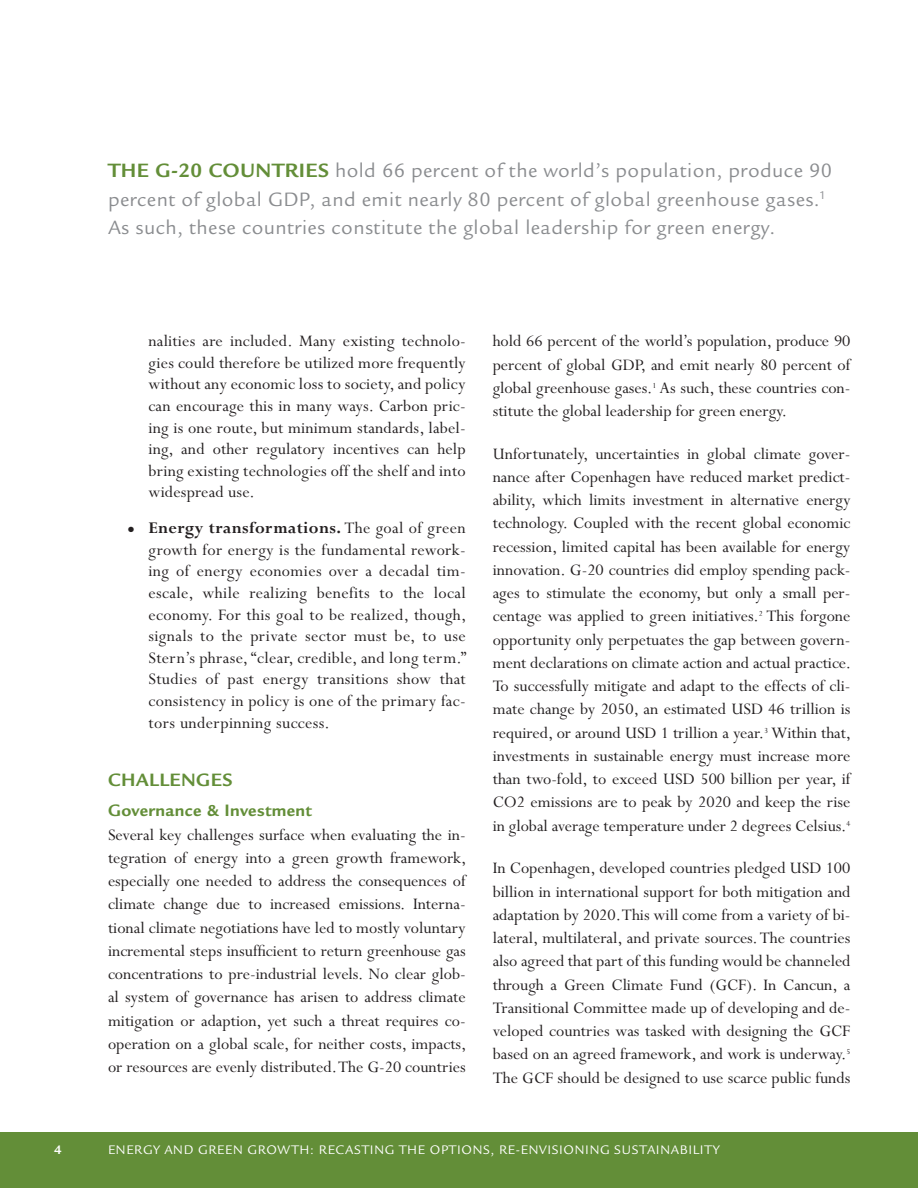
<style>
.page{position:relative;width:918px;height:1188px;background:#fff}
.page>*{position:absolute;margin:0;border:0;box-sizing:border-box;transform-origin:0 0}
.Pull_Quote{font:21px/28.5px "Legacy Sans";letter-spacing:.02em;color:#8a8c8f}
._1{font:700 19.5px "Legacy Sans";letter-spacing:.02em;color:#638e38}
.Text{font:18px/23.2px "Perpetua";color:#231f20;text-align:justify}
.Bulleted_List{font:18px/21.6px "Perpetua";letter-spacing:.02em;color:#231f20;text-align:justify}
._2{font:700 18px "Legacy Sans";letter-spacing:.02em;color:#638e38}
.Table_T{font:13.5px "Legacy Sans";letter-spacing:.05em;color:#fff}
.Table_T-2{font:700 13.5px "Legacy Sans";color:#fff}
.s1{font-weight:700;color:#638e38}
.s2{font-weight:700}
</style>
<div class="page">
<div style="left:0;top:1132px;width:918px;height:56px;background:#638e38"></div>
<p class="Pull_Quote" style="left:108px;top:157px;width:726px"><span class="s1">THE G-20 COUNTRIES</span> hold 66 percent of the world’s population, produce 90 percent of global GDP, and emit nearly 80 percent of global greenhouse gases.<sup>1<br></sup>As such, these countries constitute the global leadership for green energy.</p>
<p class="Bulleted_List" style="left:148px;top:331px;width:319px">nalities are included. Many existing technolo&shy;gies could therefore be utilized more frequently without any economic loss to society, and policy can encourage this in many ways. Carbon pric&shy;ing is one route, but minimum standards, label&shy;ing, and other regulatory incentives can help bring existing technologies off the shelf and into widespread use.</p>
<p class="Bulleted_List" style="left:148px;top:518px;width:319px;text-indent:-20px">● <span class="s2">Energy transformations.</span> The goal of green growth for energy is the fundamental rework&shy;ing of energy economies over a decadal tim&shy;escale, while realizing benefits to the local economy. For this goal to be realized, though, signals to the private sector must be, to use Stern’s phrase, “clear, credible, and long term.” Studies of past energy transitions show that consistency in policy is one of the primary fac&shy;tors underpinning success.</p>
<p class="_1" style="left:108px;top:769px;width:126px">CHALLENGES</p>
<p class="_2" style="left:108px;top:800px;width:205px">Governance &amp; Investment</p>
<p class="Text" style="left:108px;top:823px;width:360px">Several key challenges surface when evaluating the in&shy;tegration of energy into a green growth framework, especially one needed to address the consequences of climate change due to increased emissions. Interna&shy;tional climate negotiations have led to mostly voluntary incremental steps insufficient to return greenhouse gas concentrations to pre-industrial levels. No clear glob&shy;al system of governance has arisen to address climate mitigation or adaption, yet such a threat requires co&shy;operation on a global scale, for neither costs, impacts, or resources are evenly distributed. The G-20 countries</p>
<p class="Text" style="left:493px;top:330px;width:359px">hold 66 percent of the world’s population, produce 90 percent of global GDP, and emit nearly 80 percent of global greenhouse gases.<sup>1</sup> As such, these countries con&shy;stitute the global leadership for green energy.</p>
<p class="Text" style="left:493px;top:443px;width:360px">Unfortunately, uncertainties in global climate gover&shy;nance after Copenhagen have reduced market predict&shy;ability, which limits investment in alternative energy technology. Coupled with the recent global economic recession, limited capital has been available for energy innovation. G-20 countries did employ spending pack&shy;ages to stimulate the economy, but only a small per&shy;centage was applied to green initiatives.<sup>2</sup> This forgone opportunity only perpetuates the gap between govern&shy;ment declarations on climate action and actual practice.<br>To successfully mitigate and adapt to the effects of cli&shy;mate change by 2050, an estimated USD 46 trillion is required, or around USD 1 trillion a year.<sup>3</sup> Within that, investments in sustainable energy must increase more than two-fold, to exceed USD 500 billion per year, if CO2 emissions are to peak by 2020 and keep the rise in global average temperature under 2 degrees Celsius.<sup>4</sup></p>
<p class="Text" style="left:493px;top:857px;width:359px">In Copenhagen, developed countries pledged USD 100 billion in international support for both mitigation and adaptation by 2020. This will come from a variety of bi&shy;lateral, multilateral, and private sources. The countries also agreed that part of this funding would be channeled through a Green Climate Fund (GCF). In Cancun, a Transitional Committee made up of developing and de&shy;veloped countries was tasked with designing the GCF based on an agreed framework, and work is underway.<sup>5<br></sup>The GCF should be designed to use scarce public funds</p>
<p class="Table_T-2" style="left:54px;top:1142px;width:9px">4</p>
<p class="Table_T" style="left:108px;top:1142px;width:613px">ENERGY AND GREEN GROWTH: RECASTING THE OPTIONS, RE-ENVISIONING SUSTAINABILITY</p>
</div>
